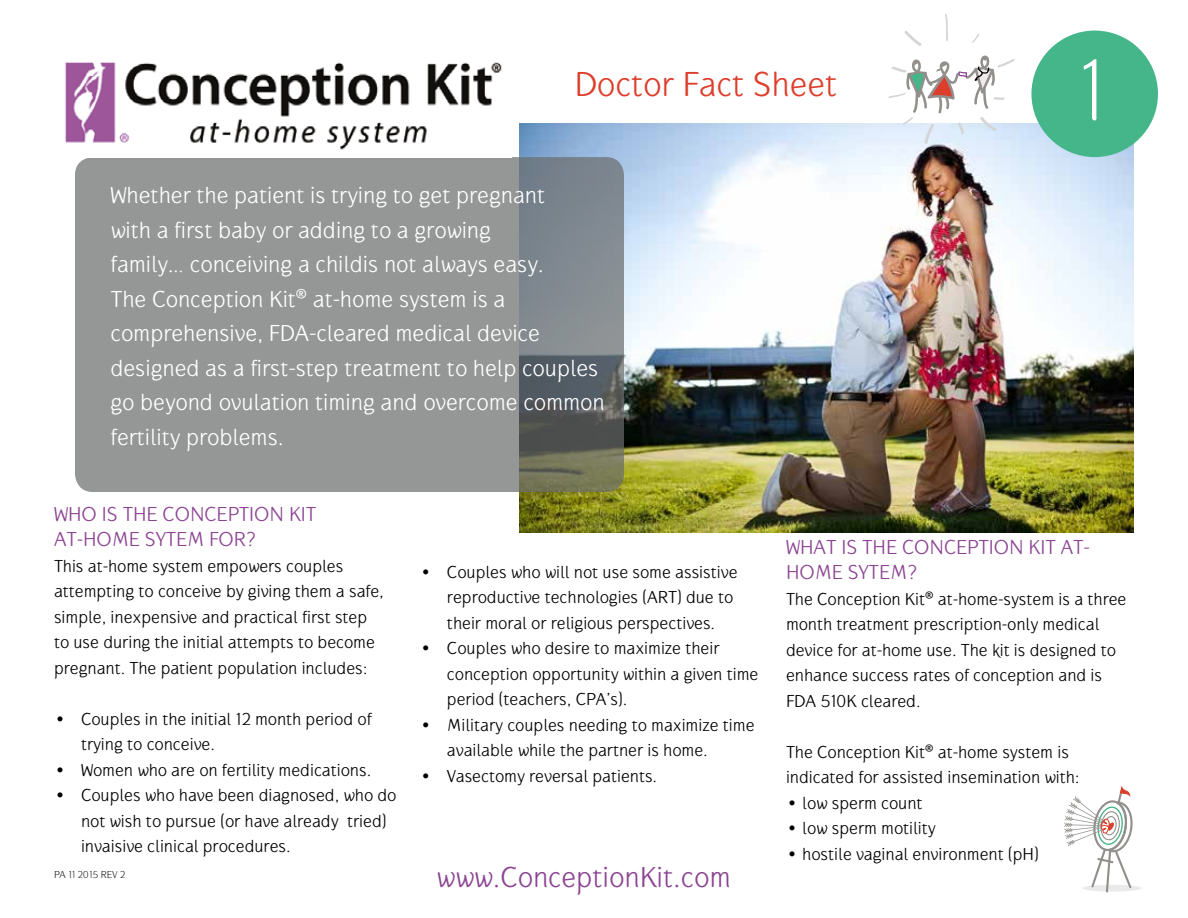
<style>
.page{position:relative;width:1188px;height:918px;background:#fff}
.page>*{position:absolute;margin:0;border:0;box-sizing:border-box;transform-origin:0 0}
.t1{font:100 90px "Gauntlet";color:#fff}
.t2{font:36px "Gauntlet Classic";color:#dd3e2c}
.t3{font:30px "Gauntlet Classic";color:#8b4492}
.t4{font:24px/34.5px "Gauntlet Classic";color:#fff}
.t5{font:21px/25.2px "Gauntlet Classic";color:#8b4492}
.t6{font:18px/25.5px "Gauntlet Classic";color:#000}
.t7{font:100 10.5px "Gauntlet";color:#000}
</style>
<div class="page">
<img style="left:519px;top:123px;width:615px;height:410px">
<svg style="left:904px;top:31px;width:18px;height:15px"></svg>
<svg style="left:945px;top:14px;width:3px;height:27px"></svg>
<svg style="left:972px;top:34px;width:8px;height:9px"></svg>
<svg style="left:887px;top:55px;width:128px;height:89px"></svg>
<div style="left:1031px;top:31px;width:127px;height:126px;background:#45b68a;border-radius:50%"></div>
<svg style="left:1082px;top:885px;width:60px;height:7px"></svg>
<svg style="left:1064px;top:786px;width:69px;height:106px"></svg>
<svg style="left:75px;top:157px;width:549px;height:335px;background:#8e9090"></svg>
<img style="left:65px;top:62px;width:437px;height:88px">
<h2 class="t2" style="left:574px;top:63px;width:264px">Doctor Fact Sheet</h2>
<p class="t4" style="left:111px;top:178px;width:496px">Whether the patient is trying to get pregnant<br>with a first baby or adding to a growing<br>family… conceiving a childis not always easy.<br>The Conception Kit® at-home system is a comprehensive, FDA-cleared medical device designed as a first-step treatment to help couples go beyond ovulation timing and overcome common fertility problems.</p>
<h1 class="t1" style="left:1076px;top:38px;width:30px">1</h1>
<p class="t5" style="left:54px;top:501px;width:264px">WHO IS THE CONCEPTION KIT<br>AT-HOME SYTEM FOR?</p>
<p class="t6" style="left:54px;top:553px;width:331px">This at-home system empowers couples attempting to conceive by giving them a safe, simple, inexpensive and practical first step to use during the initial attempts to become pregnant. The patient population includes:</p>
<p class="t6" style="left:81px;top:706px;width:292px;text-indent:-27px">• Couples in the initial 12 month period of trying to conceive.</p>
<p class="t6" style="left:54px;top:757px;width:319px">• Women who are on fertility medications.</p>
<p class="t6" style="left:81px;top:783px;width:317px;text-indent:-27px">• Couples who have been diagnosed, who do not wish to pursue (or have already tried) invaisive clinical procedures.</p>
<p class="t7" style="left:54px;top:869px;width:73px">PA 11 2015 REV 2</p>
<p class="t6" style="left:447px;top:559px;width:292px;text-indent:-27px">• Couples who will not use some assistive reproductive technologies (ART) due to their moral or religious perspectives.</p>
<p class="t6" style="left:447px;top:635px;width:313px;text-indent:-27px">• Couples who desire to maximize their conception opportunity within a given time period (teachers, CPA’s).</p>
<p class="t6" style="left:447px;top:712px;width:309px;text-indent:-27px">• Military couples needing to maximize time available while the partner is home.</p>
<p class="t6" style="left:420px;top:763px;width:239px">• Vasectomy reversal patients.</p>
<h3 class="t3" style="left:436px;top:860px;width:296px">www.ConceptionKit.com</h3>
<p class="t5" style="left:786px;top:534px;width:305px">WHAT IS THE CONCEPTION KIT AT-<br>HOME SYTEM?</p>
<p class="t6" style="left:786px;top:586px;width:342px">The Conception Kit® at-home-system is a three month treatment prescription-only medical device for at-home use. The kit is designed to enhance success rates of conception and is FDA 510K cleared.</p>
<p class="t6" style="left:786px;top:739px;width:295px">The Conception Kit® at-home system is indicated for assisted insemination with:</p>
<p class="t6" style="left:786px;top:790px;width:138px">• low sperm count</p>
<p class="t6" style="left:786px;top:816px;width:151px">• low sperm motility</p>
<p class="t6" style="left:786px;top:841px;width:254px">• hostile vaginal environment (pH)</p>
</div>
